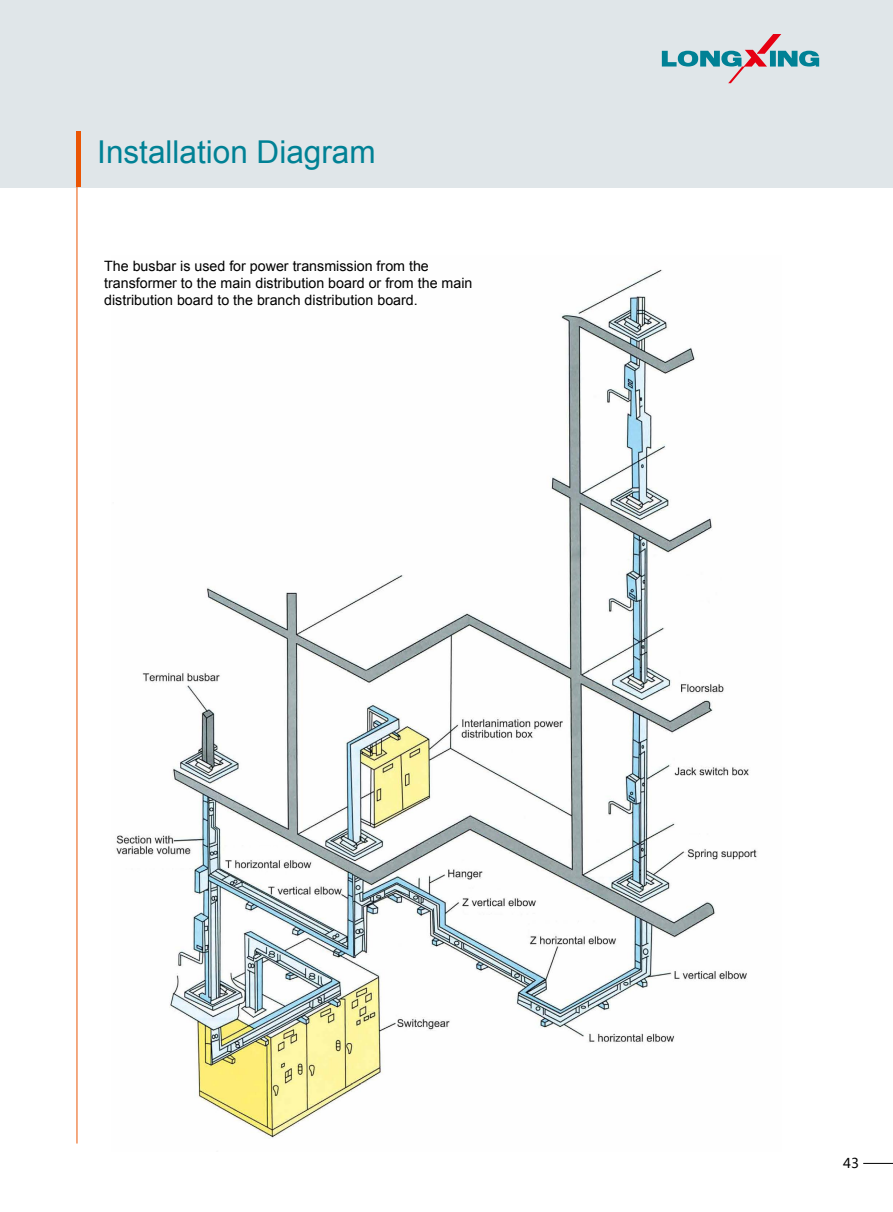
<style>
.page{position:relative;width:893px;height:1212px;background:#fff}
.page>*{position:absolute;margin:0;border:0;box-sizing:border-box;transform-origin:0 0}
.t1{font:31.5px "Arial";color:#008195}
.t2{font:14.25px/16.8px "Arial";color:#000}
.t3{font:13.5px "Microsoft Ya Hei";color:#000}
</style>
<div class="page">
<div style="left:0;top:0;width:893px;height:187px;background:#e0e6e9"></div>
<hr style="left:863px;top:1163px;width:30px;height:1px;background:#000">
<hr style="left:77px;top:132px;width:4px;height:55px;background:#ea5504">
<hr style="left:77px;top:187px;width:1px;height:956px;background:#ea5504">
<svg style="left:662px;top:34px;width:157px;height:49px"></svg>
<img style="left:116px;top:269px;width:642px;height:870px">
<h1 class="t1" style="left:97px;top:131px;width:280px">Installation Diagram</h1>
<p class="t2" style="left:104px;top:258px;width:370px">The busbar is used for power transmission from the transformer to the main distribution board or from the main distribution board to the branch distribution board.</p>
<p class="t3" style="left:843px;top:1154px;width:17px">43</p>
</div>
